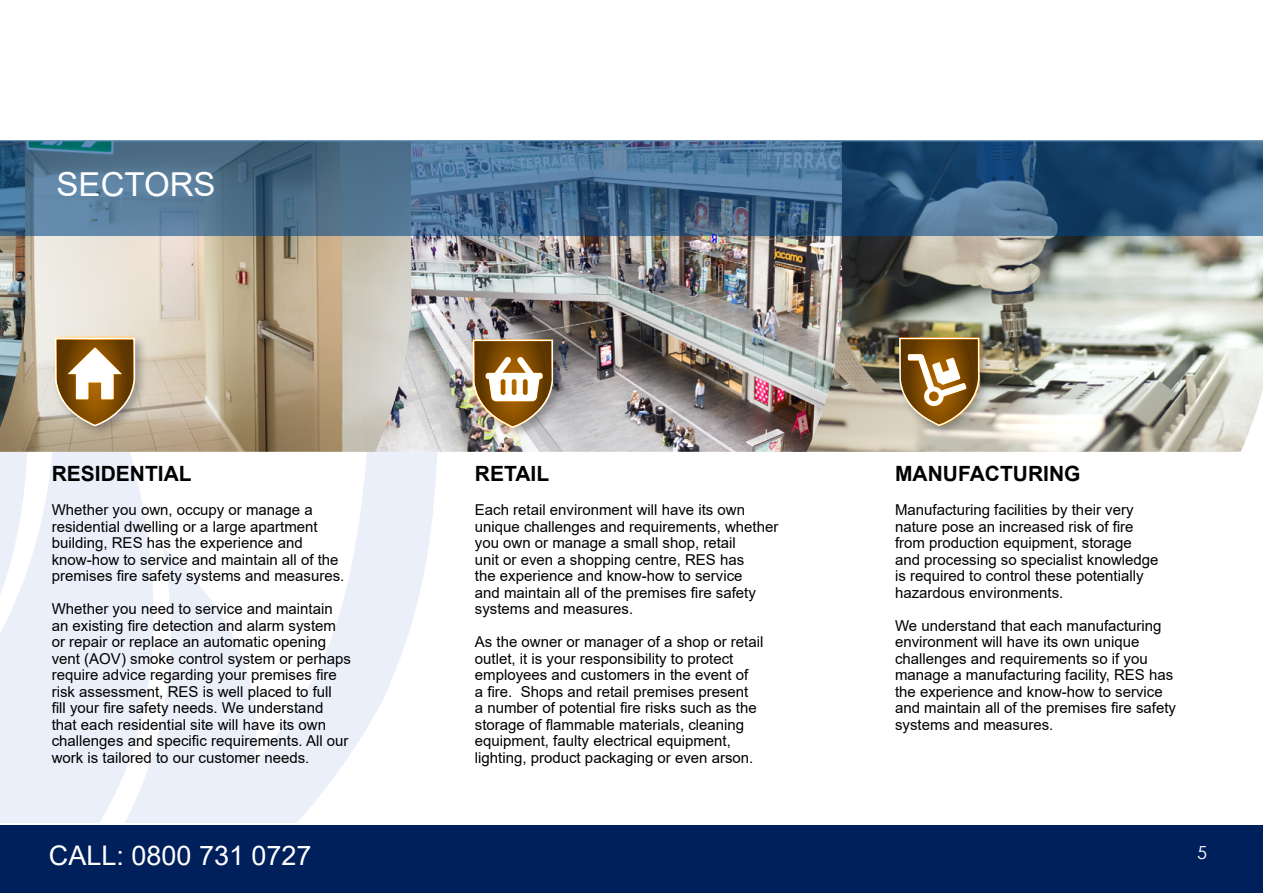
<style>
.page{position:relative;width:1263px;height:893px;background:#fff}
.page>*{position:absolute;margin:0;border:0;box-sizing:border-box;transform-origin:0 0}
.t1{font:33px "Arial";color:#fff}
.t2{font:27px "Arial";color:#fff}
.t3{font:700 21px "Arial";color:#000}
.t4{font:18px "Century Gothic";color:#fff}
.t5{font:15px/16.5px "Arial";color:#000}
</style>
<div class="page">
<div style="left:0;top:825px;width:1263px;height:68px;background:#00205c"></div>
<svg style="left:0;top:452px;width:437px;height:371px;fill:#ebeff9"></svg>
<img style="left:842px;top:236px;width:421px;height:216px">
<img style="left:411px;top:236px;width:431px;height:216px">
<img style="left:0;top:236px;width:411px;height:216px">
<img style="left:0;top:236px;width:25px;height:192px">
<svg style="left:0;top:140px;width:1263px;height:96px"></svg>
<div style="left:51px;top:334px;width:96px;height:104px;background:#000;opacity:.3"></div>
<div style="left:469px;top:336px;width:96px;height:104px;background:#000;opacity:.3"></div>
<div style="left:895px;top:334px;width:97px;height:104px;background:#000;opacity:.3"></div>
<svg style="left:54px;top:336px;width:81px;height:90px"></svg>
<img style="left:472px;top:339px;width:81px;height:90px">
<svg style="left:899px;top:337px;width:81px;height:90px"></svg>
<h1 class="t1" style="left:57px;top:161px;width:160px">SECTORS</h1>
<h3 class="t3" style="left:52px;top:459px;width:142px">RESIDENTIAL</h3>
<p class="t5" style="left:52px;top:502px;width:294px">Whether you own, occupy or manage a residential dwelling or a large apartment building, RES has the experience and know-how to service and maintain all of the premises fire safety systems and measures.</p>
<p class="t5" style="left:52px;top:601px;width:301px">Whether you need to service and maintain an existing fire detection and alarm system or repair or replace an automatic opening vent (AOV) smoke control system or perhaps require advice regarding your premises fire risk assessment, RES is well placed to full<br>fill your fire safety needs. We understand that each residential site will have its own challenges and specific requirements. All our work is tailored to our customer needs.</p>
<h2 class="t2" style="left:49px;top:837px;width:264px">CALL: 0800 731 0727</h2>
<h3 class="t3" style="left:475px;top:459px;width:76px">RETAIL</h3>
<p class="t5" style="left:475px;top:502px;width:305px">Each retail environment will have its own unique challenges and requirements, whether you own or manage a small shop, retail<br>unit or even a shopping centre, RES has<br>the experience and know-how to service<br>and maintain all of the premises fire safety systems and measures.</p>
<p class="t5" style="left:475px;top:634px;width:290px">As the owner or manager of a shop or retail outlet, it is your responsibility to protect employees and customers in the event of<br>a fire. Shops and retail premises present<br>a number of potential fire risks such as the storage of flammable materials, cleaning equipment, faulty electrical equipment, lighting, product packaging or even arson.</p>
<h3 class="t3" style="left:895px;top:459px;width:187px">MANUFACTURING</h3>
<p class="t5" style="left:895px;top:502px;width:265px">Manufacturing facilities by their very nature pose an increased risk of fire from production equipment, storage and processing so specialist knowledge is required to control these potentially hazardous environments.</p>
<p class="t5" style="left:895px;top:617px;width:282px">We understand that each manufacturing environment will have its own unique challenges and requirements so if you manage a manufacturing facility, RES has the experience and know-how to service and maintain all of the premises fire safety systems and measures.</p>
<p class="t4" style="left:1197px;top:839px;width:11px">5</p>
</div>
